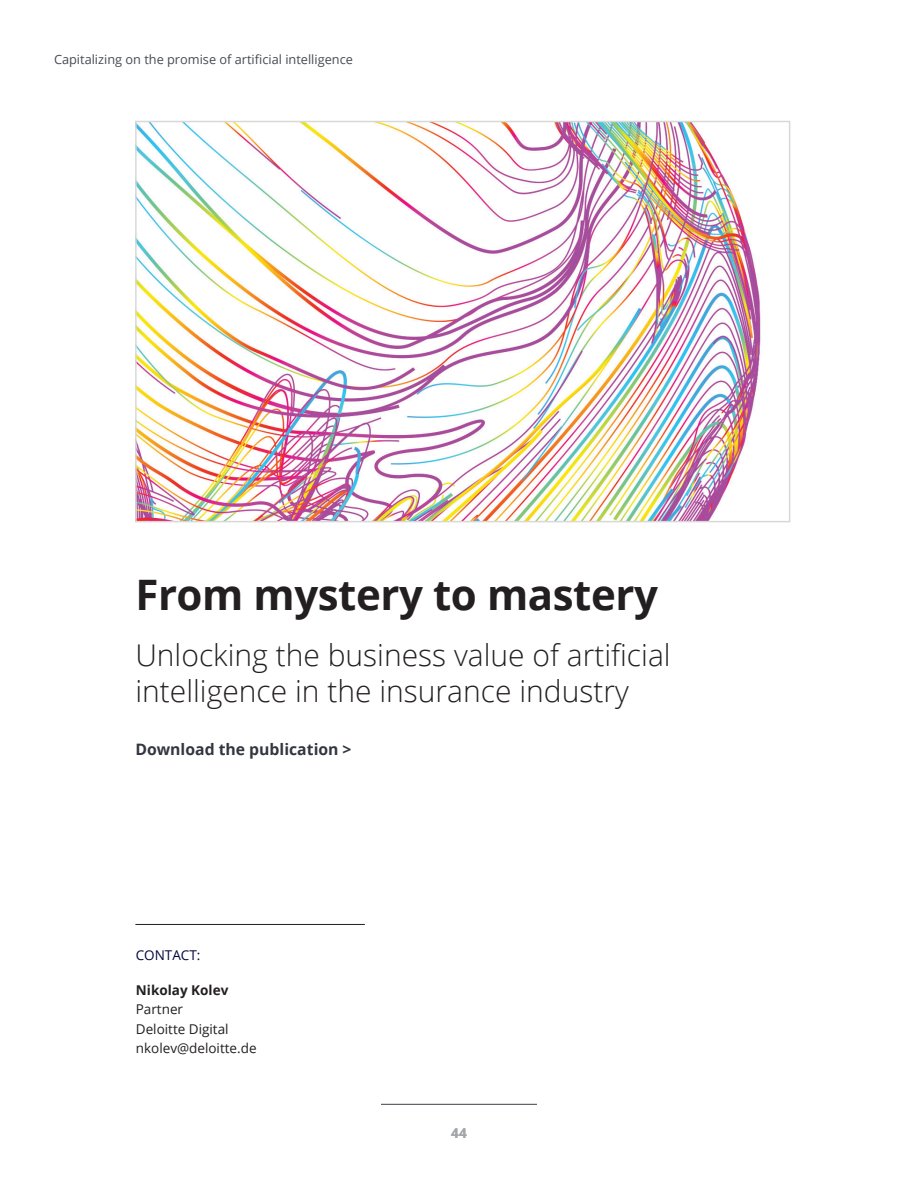
<style>
.page{position:relative;width:918px;height:1188px;background:#fff}
.page>*{position:absolute;margin:0;border:0;box-sizing:border-box;transform-origin:0 0}
.t1{font:700 42px "Open Sans";letter-spacing:-.01em;color:#231f20}
.t2{font:300 30px/36px "Open Sans";color:#231f20}
.t3{font:700 15.75px "Open Sans";color:#323640}
.t4{font:13.5px/19.5px "Open Sans";color:#231f20}
.t5{font:700 13.5px "Open Sans";color:#231f20}
.t6{font:13.5px "Open Sans";color:#02063d}
.t7{font:700 13.5px "Open Sans";color:#a3a7a9}
.t8{font:12.75px "Open Sans";color:#464b54}
</style>
<div class="page">
<hr style="left:381px;top:1104px;width:156px;height:1px;background:#5f6369">
<img style="left:138px;top:124px;width:623px;height:395px">
<div style="left:135px;top:121px;width:655px;height:401px;border:2px solid #d8d9d7"></div>
<hr style="left:135px;top:924px;width:230px;height:1px;background:#231f20">
<p class="t8" style="left:54px;top:50px;width:300px">Capitalizing on the promise of artificial intelligence</p>
<h1 class="t1" style="left:135px;top:565px;width:524px">From mystery to mastery</h1>
<p class="t2" style="left:135px;top:636px;width:537px">Unlocking the business value of artificial intelligence in the insurance industry</p>
<p class="t3" style="left:135px;top:738px;width:218px">Download the publication &gt;</p>
<p class="t6" style="left:136px;top:946px;width:66px">CONTACT:</p>
<p class="t5" style="left:136px;top:980px;width:94px">Nikolay Kolev</p>
<p class="t4" style="left:136px;top:999px;width:122px">Partner<br>Deloitte Digital nkolev@deloitte.de</p>
<p class="t7" style="left:451px;top:1123px;width:17px">44</p>
</div>
